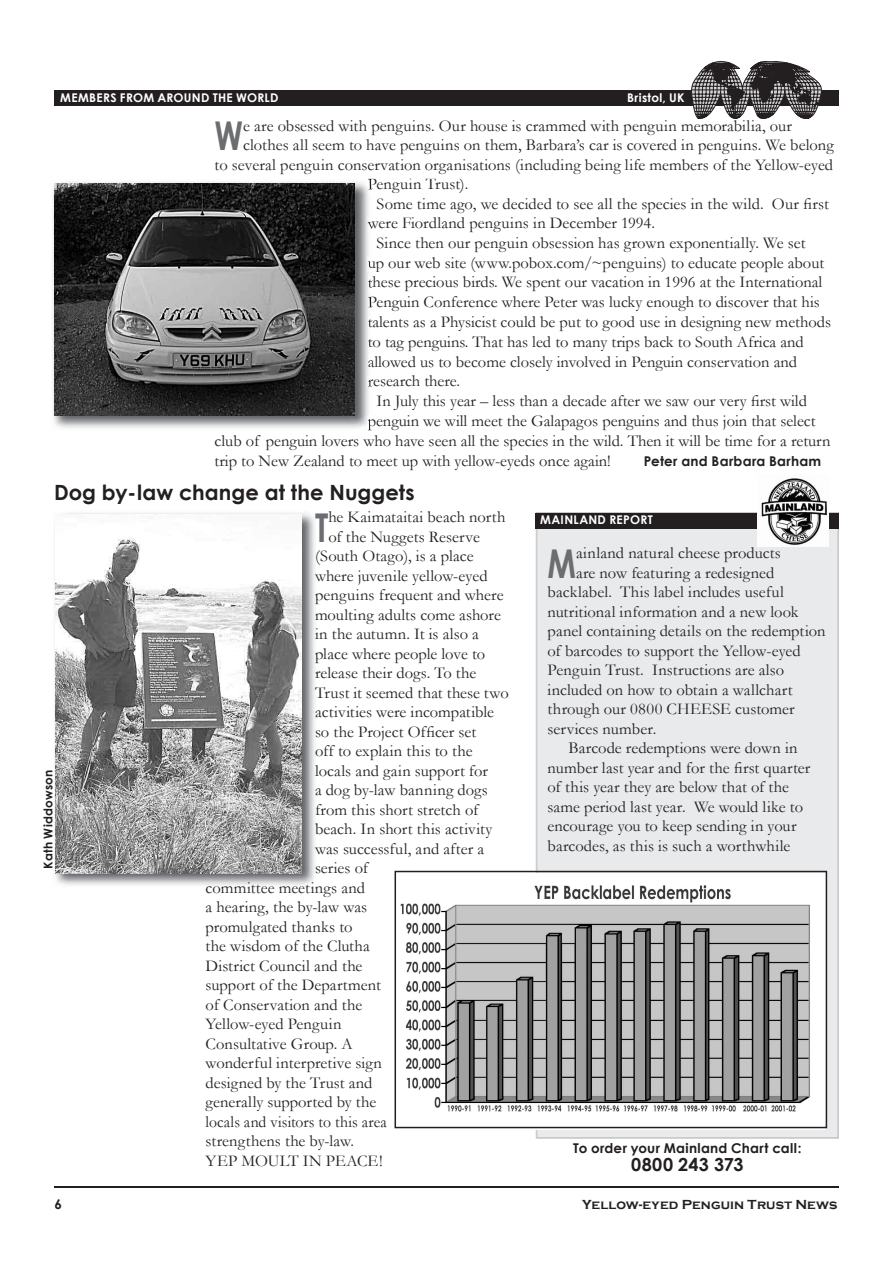
<style>
.page{position:relative;width:893px;height:1263px;background:#fff}
.page>*{position:absolute;margin:0;border:0;box-sizing:border-box;transform-origin:0 0}
.t1{font:700 39.6px "Century Gothic";color:#6c6d70;scale:.8 1}
.t2{font:700 21px "Century Gothic";letter-spacing:.005em;color:#231f20}
.t3{font:700 18px "Century Gothic";letter-spacing:.015em;color:#231f20}
.t4{font:16.5px "Garamond";color:#231f20}
.t5{font:16.5px "Garamond";color:#231f20;scale:.95 1}
.t6{font:700 13.5px "Century Gothic";letter-spacing:.02em;color:#231f20}
.t7{font:700 13.5px "Copperplate Gothic";letter-spacing:.01em;color:#231f20}
.t8{font:700 12px "Century Gothic";letter-spacing:.025em;color:#fff}
.t9{font:700 12px "Century Gothic";letter-spacing:.02em;color:#231f20}
</style>
<div class="page">
<hr style="left:54px;top:1186px;width:785px;height:2px;background:#231f20">
<div style="left:537px;top:528px;width:301px;height:610px;background:#e9eaeb"></div>
<div style="left:54px;top:90px;width:785px;height:15px;background:#231f20"></div>
<img style="left:54px;top:512px;width:261px;height:374px">
<img style="left:55px;top:515px;width:246px;height:358px">
<div style="left:536px;top:513px;width:303px;height:15px;background:#231f20"></div>
<img style="left:758px;top:478px;width:71px;height:69px">
<img style="left:397px;top:873px;width:428px;height:256px">
<hr style="left:394px;top:871px;width:2px;height:256px;background:#231f20">
<hr style="left:395px;top:1127px;width:431px;height:1px;background:#231f20">
<hr style="left:826px;top:871px;width:1px;height:256px;background:#231f20">
<hr style="left:395px;top:871px;width:431px;height:1px;background:#231f20">
<svg style="left:691px;top:61px;width:131px;height:58px"></svg>
<img style="left:52px;top:182px;width:319px;height:249px">
<img style="left:368px;top:179px;width:3px;height:15px">
<img style="left:367px;top:217px;width:4px;height:16px">
<img style="left:368px;top:257px;width:3px;height:15px">
<img style="left:368px;top:277px;width:3px;height:15px">
<img style="left:368px;top:296px;width:3px;height:15px">
<img style="left:368px;top:316px;width:3px;height:15px">
<img style="left:368px;top:336px;width:3px;height:15px">
<img style="left:368px;top:356px;width:3px;height:15px">
<svg style="left:368px;top:376px;width:3px;height:11px"></svg>
<img style="left:368px;top:415px;width:3px;height:15px">
<img style="left:54px;top:183px;width:301px;height:232px">
<p class="t8" style="left:60px;top:90px;width:220px">MEMBERS FROM AROUND THE WORLD</p>
<p class="t8" style="left:627px;top:90px;width:59px">Bristol, UK</p>
<h1 class="t1" style="left:215px;top:111px;width:37px">W</h1>
<p class="t4" style="left:243px;top:116px;width:550px">e are obsessed with penguins. Our house is crammed with penguin memorabilia, our</p>
<p class="t4" style="left:243px;top:135px;width:592px">clothes all seem to have penguins on them, Barbara’s car is covered in penguins. We belong</p>
<p class="t4" style="left:215px;top:155px;width:620px">to several penguin conservation organisations (including being life members of the Yellow-eyed</p>
<p class="t4" style="left:368px;top:174px;width:102px">Penguin Trust).</p>
<p class="t4" style="left:377px;top:194px;width:454px">Some time ago, we decided to see all the species in the wild. Our first</p>
<p class="t4" style="left:368px;top:213px;width:289px">were Fiordland penguins in December 1994.</p>
<p class="t4" style="left:377px;top:233px;width:430px">Since then our penguin obsession has grown exponentially. We set</p>
<p class="t4" style="left:368px;top:253px;width:458px">up our web site (www.pobox.com/~penguins) to educate people about</p>
<p class="t4" style="left:368px;top:272px;width:456px">these precious birds. We spent our vacation in 1996 at the International</p>
<p class="t4" style="left:368px;top:292px;width:454px">Penguin Conference where Peter was lucky enough to discover that his</p>
<p class="t4" style="left:368px;top:312px;width:465px">talents as a Physicist could be put to good use in designing new methods</p>
<p class="t4" style="left:368px;top:332px;width:438px">to tag penguins. That has led to many trips back to South Africa and</p>
<p class="t4" style="left:368px;top:352px;width:431px">allowed us to become closely involved in Penguin conservation and</p>
<p class="t4" style="left:368px;top:371px;width:94px">research there.</p>
<p class="t4" style="left:377px;top:391px;width:432px">In July this year – less than a decade after we saw our very first wild</p>
<p class="t4" style="left:368px;top:411px;width:449px">penguin we will meet the Galapagos penguins and thus join that select</p>
<p class="t4" style="left:215px;top:431px;width:617px">club of penguin lovers who have seen all the species in the wild. Then it will be time for a return</p>
<p class="t4" style="left:215px;top:451px;width:398px">trip to New Zealand to meet up with yellow-eyeds once again!</p>
<p class="t6" style="left:644px;top:452px;width:179px">Peter and Barbara Barham</p>
<p class="t2" style="left:54px;top:479px;width:362px">Dog by-law change at the Nuggets</p>
<p class="t9" style="left:41px;top:868px;width:100px;rotate:-90deg">Kath Widdowson</p>
<h1 class="t1" style="left:315px;top:503px;width:18px">T</h1>
<p class="t4" style="left:328px;top:507px;width:179px">he Kaimataitai beach north</p>
<p class="t4" style="left:328px;top:527px;width:153px">of the Nuggets Reserve</p>
<p class="t4" style="left:315px;top:546px;width:160px">(South Otago), is a place</p>
<p class="t4" style="left:315px;top:566px;width:174px">where juvenile yellow-eyed</p>
<p class="t4" style="left:315px;top:585px;width:190px">penguins frequent and where</p>
<p class="t4" style="left:315px;top:605px;width:187px">moulting adults come ashore</p>
<p class="t4" style="left:315px;top:624px;width:165px">in the autumn. It is also a</p>
<p class="t4" style="left:315px;top:644px;width:172px">place where people love to</p>
<p class="t4" style="left:315px;top:663px;width:163px">release their dogs. To the</p>
<p class="t4" style="left:315px;top:683px;width:195px">Trust it seemed that these two</p>
<p class="t4" style="left:315px;top:702px;width:180px">activities were incompatible</p>
<p class="t4" style="left:315px;top:722px;width:163px">so the Project Officer set</p>
<p class="t4" style="left:315px;top:741px;width:159px">off to explain this to the</p>
<p class="t4" style="left:315px;top:761px;width:174px">locals and gain support for</p>
<p class="t4" style="left:315px;top:780px;width:174px">a dog by-law banning dogs</p>
<p class="t4" style="left:315px;top:800px;width:165px">from this short stretch of</p>
<p class="t4" style="left:315px;top:819px;width:179px">beach. In short this activity</p>
<p class="t4" style="left:315px;top:839px;width:171px">was successful, and after a</p>
<p class="t4" style="left:315px;top:858px;width:55px">series of</p>
<p class="t4" style="left:206px;top:878px;width:161px">committee meetings and</p>
<p class="t4" style="left:206px;top:897px;width:163px">a hearing, the by-law was</p>
<p class="t4" style="left:206px;top:917px;width:149px">promulgated thanks to</p>
<p class="t4" style="left:206px;top:936px;width:166px">the wisdom of the Clutha</p>
<p class="t4" style="left:206px;top:956px;width:158px">District Council and the</p>
<p class="t4" style="left:206px;top:975px;width:177px">support of the Department</p>
<p class="t4" style="left:206px;top:995px;width:158px">of Conservation and the</p>
<p class="t4" style="left:206px;top:1014px;width:138px">Yellow-eyed Penguin</p>
<p class="t4" style="left:206px;top:1034px;width:149px">Consultative Group. A</p>
<p class="t4" style="left:206px;top:1053px;width:178px">wonderful interpretive sign</p>
<p class="t4" style="left:206px;top:1073px;width:168px">designed by the Trust and</p>
<p class="t4" style="left:206px;top:1092px;width:172px">generally supported by the</p>
<p class="t5" style="left:206px;top:1112px;width:192px">locals and visitors to this area</p>
<p class="t4" style="left:206px;top:1131px;width:150px">strengthens the by-law.</p>
<p class="t4" style="left:206px;top:1151px;width:179px">YEP MOULT IN PEACE!</p>
<p class="t8" style="left:540px;top:512px;width:114px">MAINLAND REPORT</p>
<h1 class="t1" style="left:548px;top:539px;width:37px">M</h1>
<p class="t4" style="left:576px;top:543px;width:206px">ainland natural cheese products</p>
<p class="t4" style="left:576px;top:563px;width:200px">are now featuring a redesigned</p>
<p class="t4" style="left:548px;top:582px;width:238px">backlabel. This label includes useful</p>
<p class="t4" style="left:548px;top:602px;width:253px">nutritional information and a new look</p>
<p class="t4" style="left:548px;top:621px;width:279px">panel containing details on the redemption</p>
<p class="t4" style="left:548px;top:641px;width:255px">of barcodes to support the Yellow-eyed</p>
<p class="t4" style="left:548px;top:660px;width:238px">Penguin Trust. Instructions are also</p>
<p class="t4" style="left:548px;top:680px;width:246px">included on how to obtain a wallchart</p>
<p class="t4" style="left:548px;top:699px;width:249px">through our 0800 CHEESE customer</p>
<p class="t4" style="left:548px;top:719px;width:110px">services number.</p>
<p class="t4" style="left:568px;top:738px;width:231px">Barcode redemptions were down in</p>
<p class="t4" style="left:548px;top:758px;width:264px">number last year and for the first quarter</p>
<p class="t4" style="left:548px;top:777px;width:243px">of this year they are below that of the</p>
<p class="t4" style="left:548px;top:797px;width:257px">same period last year. We would like to</p>
<p class="t4" style="left:548px;top:816px;width:251px">encourage you to keep sending in your</p>
<p class="t4" style="left:548px;top:836px;width:244px">barcodes, as this is such a worthwhile</p>
<p class="t6" style="left:573px;top:1140px;width:230px">To order your Mainland Chart call:</p>
<p class="t3" style="left:631px;top:1153px;width:114px">0800 243 373</p>
<p class="t6" style="left:54px;top:1195px;width:9px">6</p>
<p class="t7" style="left:582px;top:1197px;width:257px">Yellow-eyed Penguin Trust News</p>
</div>
